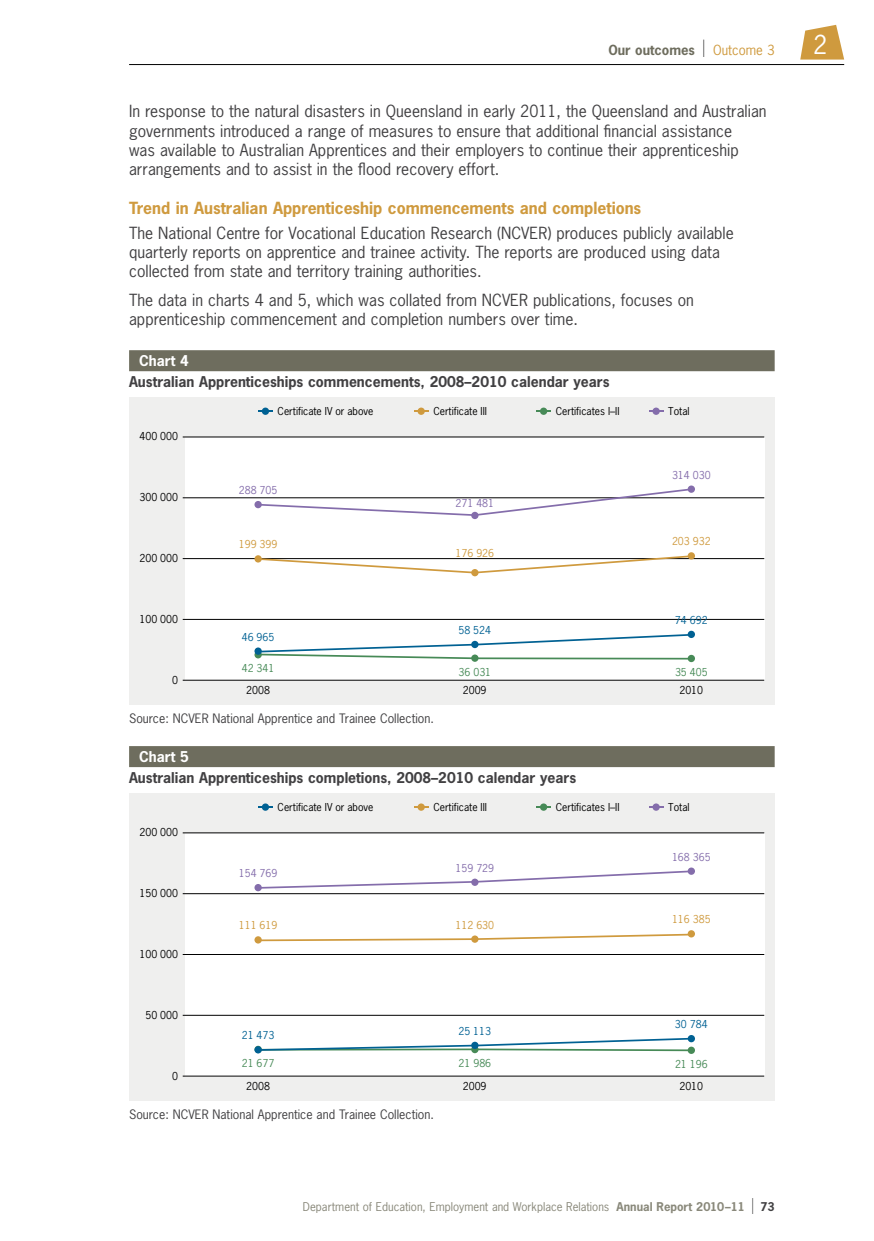
<style>
.page{position:relative;width:874px;height:1241px;background:#fff}
.page>*{position:absolute;margin:0;border:0;box-sizing:border-box;transform-origin:0 0}
.t1{font:24.5px "News Gothic";color:#fff}
.t2{font:15.75px/19.2px "News Gothic";color:#414042}
.t3{font:700 15.75px "News Gothic";color:#cf9a3e}
.t4{font:700 14px "News Gothic";color:#414042}
.t5{font:700 14px "News Gothic";color:#fff}
.t6{font:700 13.12px "News Gothic";color:#6e6d5e}
.t7{font:12.25px "News Gothic";color:#414042}
.t8{font:11.38px "News Gothic";color:#89887a}
.t9{font:10.33px "News Gothic";color:#000}
.t10{font:10.33px "News Gothic";color:#cf9a3e}
.t11{font:10.33px "News Gothic";color:#846dab}
.t12{font:10.33px "News Gothic";color:#006193}
.t13{font:10.33px "News Gothic";color:#478a57}
.s1{font-weight:400;font-size:22.4px;color:#000}
.s2{font-weight:400;color:#cf9a3e}
.s3{font-weight:700}
.s4{font-size:20.47px;color:#000}
.s5{font-weight:700;color:#414042}
</style>
<div class="page">
<svg style="left:800px;top:25px;width:43px;height:35px"></svg>
<hr style="left:129px;top:64px;width:714px;height:1px;background:#000">
<div style="left:129px;top:350px;width:645px;height:21px;background:#6e6d5e"></div>
<div style="left:129px;top:746px;width:645px;height:21px;background:#6e6d5e"></div>
<div style="left:129px;top:397px;width:645px;height:307px;background:#efefee"></div>
<div style="left:185px;top:437px;width:578px;height:243px;background:#fff"></div>
<hr style="left:183px;top:436px;width:580px;height:1px;background:#000">
<hr style="left:183px;top:558px;width:580px;height:1px;background:#000">
<hr style="left:183px;top:619px;width:580px;height:1px;background:#000">
<hr style="left:183px;top:497px;width:580px;height:1px;background:#000">
<hr style="left:183px;top:679px;width:580px;height:1px;background:#000">
<div style="left:652px;top:407px;width:7px;height:8px;background:#846dab;border-radius:50%"></div>
<svg style="left:649px;top:410px;width:14px;height:2px"></svg>
<svg style="left:539px;top:407px;width:8px;height:8px"></svg>
<svg style="left:536px;top:410px;width:14px;height:2px"></svg>
<div style="left:417px;top:407px;width:7px;height:8px;background:#cf9a3e;border-radius:50%"></div>
<svg style="left:414px;top:410px;width:14px;height:2px"></svg>
<div style="left:262px;top:407px;width:7px;height:8px;background:#006193;border-radius:50%"></div>
<svg style="left:258px;top:410px;width:14px;height:2px"></svg>
<div style="left:471px;top:654px;width:7px;height:7px;background:#478a57;border-radius:50%"></div>
<svg style="left:687px;top:654px;width:7px;height:8px"></svg>
<svg style="left:256px;top:634px;width:436px;height:26px"></svg>
<div style="left:471px;top:640px;width:7px;height:8px;background:#006193;border-radius:50%"></div>
<div style="left:687px;top:630px;width:7px;height:8px;background:#006193;border-radius:50%"></div>
<div style="left:254px;top:647px;width:8px;height:7px;background:#006193;border-radius:50%"></div>
<svg style="left:256px;top:555px;width:436px;height:19px"></svg>
<div style="left:254px;top:555px;width:8px;height:7px;background:#cf9a3e;border-radius:50%"></div>
<div style="left:471px;top:569px;width:7px;height:7px;background:#cf9a3e;border-radius:50%"></div>
<div style="left:687px;top:552px;width:7px;height:7px;background:#cf9a3e;border-radius:50%"></div>
<svg style="left:256px;top:489px;width:436px;height:28px"></svg>
<div style="left:254px;top:501px;width:8px;height:7px;background:#846dab;border-radius:50%"></div>
<div style="left:471px;top:511px;width:7px;height:8px;background:#846dab;border-radius:50%"></div>
<div style="left:687px;top:485px;width:7px;height:7px;background:#846dab;border-radius:50%"></div>
<div style="left:129px;top:792px;width:645px;height:308px;background:#efefee"></div>
<div style="left:185px;top:832px;width:578px;height:243px;background:#fff"></div>
<div style="left:471px;top:1045px;width:7px;height:7px;background:#478a57;border-radius:50%"></div>
<div style="left:687px;top:1046px;width:7px;height:7px;background:#478a57;border-radius:50%"></div>
<hr style="left:183px;top:832px;width:580px;height:1px;background:#000">
<hr style="left:183px;top:954px;width:580px;height:1px;background:#000">
<hr style="left:183px;top:1014px;width:580px;height:1px;background:#000">
<hr style="left:183px;top:893px;width:580px;height:1px;background:#000">
<hr style="left:183px;top:1075px;width:580px;height:1px;background:#000">
<div style="left:652px;top:803px;width:7px;height:7px;background:#846dab;border-radius:50%"></div>
<svg style="left:539px;top:803px;width:8px;height:7px"></svg>
<svg style="left:536px;top:806px;width:14px;height:1px"></svg>
<div style="left:417px;top:803px;width:7px;height:7px;background:#cf9a3e;border-radius:50%"></div>
<div style="left:262px;top:803px;width:7px;height:7px;background:#006193;border-radius:50%"></div>
<svg style="left:262px;top:1038px;width:430px;height:13px"></svg>
<svg style="left:254px;top:1045px;width:8px;height:8px"></svg>
<div style="left:471px;top:1041px;width:7px;height:7px;background:#006193;border-radius:50%"></div>
<svg style="left:687px;top:1034px;width:7px;height:8px"></svg>
<svg style="left:262px;top:933px;width:430px;height:8px"></svg>
<div style="left:254px;top:936px;width:8px;height:7px;background:#cf9a3e;border-radius:50%"></div>
<div style="left:471px;top:935px;width:7px;height:7px;background:#cf9a3e;border-radius:50%"></div>
<div style="left:687px;top:930px;width:7px;height:7px;background:#cf9a3e;border-radius:50%"></div>
<svg style="left:262px;top:870px;width:430px;height:19px"></svg>
<div style="left:254px;top:883px;width:8px;height:8px;background:#846dab;border-radius:50%"></div>
<div style="left:471px;top:878px;width:7px;height:7px;background:#846dab;border-radius:50%"></div>
<div style="left:687px;top:867px;width:7px;height:7px;background:#846dab;border-radius:50%"></div>
<p class="t6" style="left:608px;top:41px;width:168px">Our outcomes <span class="s1">|</span> <span class="s2">Outcome 3</span></p>
<h1 class="t1" style="left:812px;top:29px;width:16px">2</h1>
<p class="t2" style="left:129px;top:101px;width:638px">In response to the natural disasters in Queensland in early 2011, the Queensland and Australian governments introduced a range of measures to ensure that additional financial assistance<br>was available to Australian Apprentices and their employers to continue their apprenticeship arrangements and to assist in the flood recovery effort.</p>
<p class="t3" style="left:129px;top:198px;width:513px">Trend in Australian Apprenticeship commencements and completions</p>
<p class="t2" style="left:129px;top:222px;width:606px">The National Centre for Vocational Education Research (NCVER) produces publicly available quarterly reports on apprentice and trainee activity. The reports are produced using data collected from state and territory training authorities.</p>
<p class="t2" style="left:129px;top:290px;width:566px">The data in charts 4 and 5, which was collated from NCVER publications, focuses on apprenticeship commencement and completion numbers over time.</p>
<p class="t5" style="left:139px;top:351px;width:51px">Chart 4</p>
<p class="t4" style="left:129px;top:372px;width:481px">Australian Apprenticeships commencements, 2008–2010 calendar years</p>
<p class="t9" style="left:277px;top:404px;width:97px">Certificate IV or above</p>
<p class="t9" style="left:433px;top:404px;width:55px">Certificate III</p>
<p class="t9" style="left:555px;top:404px;width:65px">Certificates I–II</p>
<p class="t9" style="left:668px;top:404px;width:23px">Total</p>
<p class="t9" style="left:139px;top:429px;width:40px">400 000</p>
<p class="t9" style="left:139px;top:490px;width:40px">300 000</p>
<p class="t9" style="left:139px;top:551px;width:40px">200 000</p>
<p class="t9" style="left:139px;top:612px;width:40px">100 000</p>
<p class="t9" style="left:172px;top:673px;width:7px">0</p>
<p class="t11" style="left:239px;top:483px;width:40px">288 705</p>
<p class="t10" style="left:239px;top:537px;width:40px">199 399</p>
<p class="t12" style="left:242px;top:630px;width:34px">46 965</p>
<p class="t13" style="left:242px;top:661px;width:34px">42 341</p>
<p class="t9" style="left:246px;top:683px;width:25px">2008</p>
<p class="t11" style="left:455px;top:496px;width:40px">271 481</p>
<p class="t10" style="left:455px;top:546px;width:40px">176 926</p>
<p class="t12" style="left:458px;top:623px;width:34px">58 524</p>
<p class="t13" style="left:458px;top:665px;width:34px">36 031</p>
<p class="t11" style="left:671px;top:468px;width:40px">314 030</p>
<p class="t10" style="left:671px;top:534px;width:40px">203 932</p>
<p class="t12" style="left:674px;top:613px;width:34px">74 692</p>
<p class="t13" style="left:674px;top:665px;width:34px">35 405</p>
<p class="t9" style="left:462px;top:683px;width:25px">2009</p>
<p class="t9" style="left:679px;top:683px;width:25px">2010</p>
<p class="t7" style="left:129px;top:710px;width:306px">Source: NCVER National Apprentice and Trainee Collection.</p>
<p class="t5" style="left:139px;top:747px;width:51px">Chart 5</p>
<p class="t4" style="left:129px;top:768px;width:448px">Australian Apprenticeships completions, 2008–2010 calendar years</p>
<p class="t9" style="left:277px;top:800px;width:97px">Certificate IV or above</p>
<p class="t9" style="left:433px;top:800px;width:55px">Certificate III</p>
<p class="t9" style="left:555px;top:800px;width:65px">Certificates I–II</p>
<p class="t9" style="left:668px;top:800px;width:23px">Total</p>
<p class="t9" style="left:139px;top:825px;width:40px">200 000</p>
<p class="t9" style="left:139px;top:886px;width:40px">150 000</p>
<p class="t9" style="left:139px;top:947px;width:40px">100 000</p>
<p class="t9" style="left:145px;top:1008px;width:34px">50 000</p>
<p class="t9" style="left:172px;top:1069px;width:7px">0</p>
<p class="t11" style="left:239px;top:866px;width:40px">154 769</p>
<p class="t11" style="left:455px;top:861px;width:40px">159 729</p>
<p class="t10" style="left:239px;top:918px;width:40px">111 619</p>
<p class="t10" style="left:455px;top:917px;width:40px">112 630</p>
<p class="t12" style="left:242px;top:1028px;width:34px">21 473</p>
<p class="t13" style="left:242px;top:1056px;width:34px">21 677</p>
<p class="t12" style="left:458px;top:1024px;width:34px">25 113</p>
<p class="t13" style="left:458px;top:1056px;width:34px">21 986</p>
<p class="t11" style="left:671px;top:849px;width:40px">168 365</p>
<p class="t10" style="left:671px;top:912px;width:40px">116 385</p>
<p class="t12" style="left:674px;top:1017px;width:34px">30 784</p>
<p class="t13" style="left:674px;top:1057px;width:34px">21 196</p>
<p class="t9" style="left:246px;top:1079px;width:25px">2008</p>
<p class="t9" style="left:462px;top:1079px;width:25px">2009</p>
<p class="t9" style="left:679px;top:1079px;width:25px">2010</p>
<p class="t7" style="left:129px;top:1106px;width:306px">Source: NCVER National Apprentice and Trainee Collection.</p>
<p class="t8" style="left:303px;top:1198px;width:473px">Department of Education, Employment and Workplace Relations <span class="s3">Annual Report 2010–11</span> <span class="s4">|</span> <span class="s5">73</span></p>
</div>
